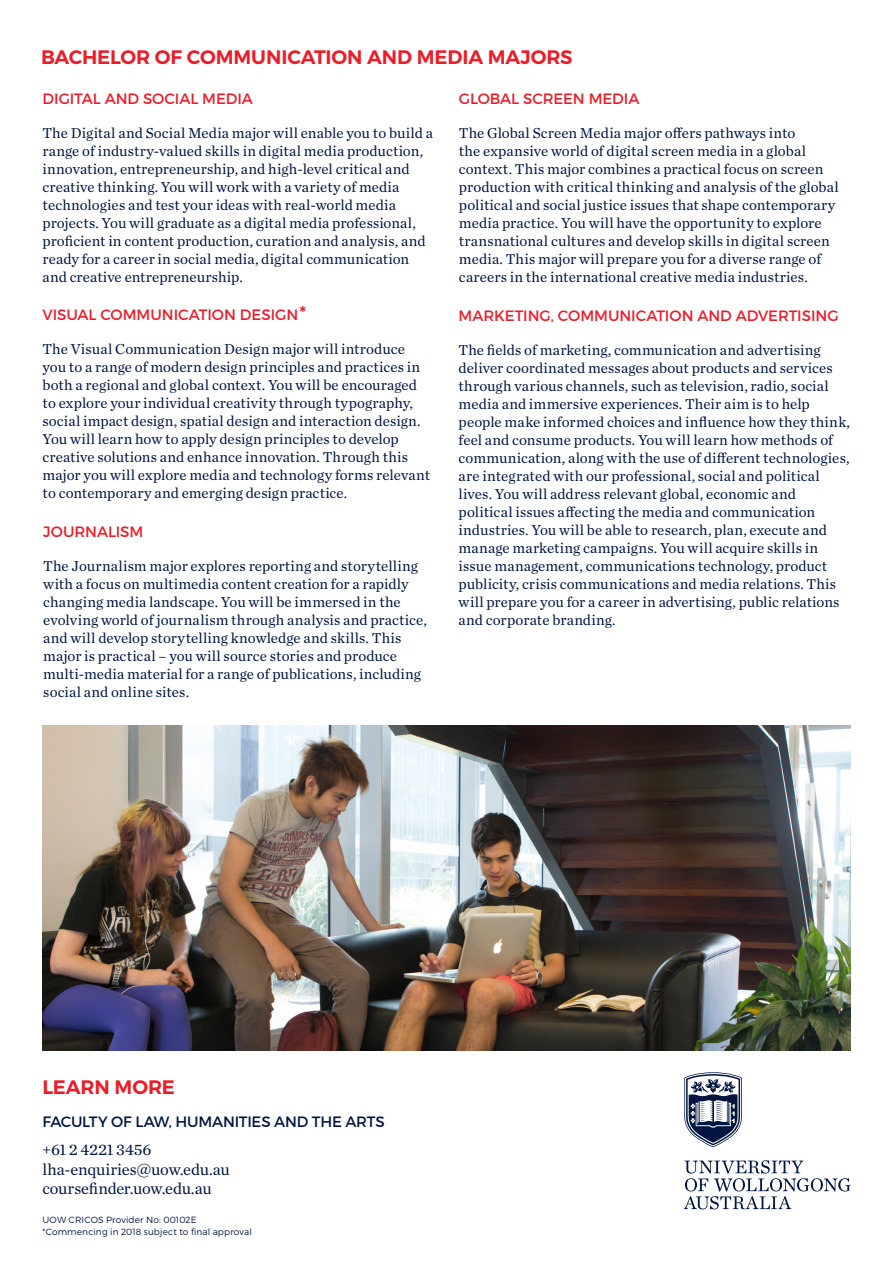
<style>
.page{position:relative;width:893px;height:1263px;background:#fff}
.page>*{position:absolute;margin:0;border:0;box-sizing:border-box;transform-origin:0 0}
.t1{font:600 19.5px "Montserrat";letter-spacing:-.005em;color:#ed1c29}
.t2{font:19.5px "Montserrat";color:#ed1c29}
.t3{font:16.5px/19.8px "Chronicle Text G1";letter-spacing:-.015em;color:#001641}
.t4{font:15px/18px "Chronicle Text G1";letter-spacing:.005em;color:#001641}
.t5{font:15px "Montserrat";letter-spacing:-.005em;color:#ed1c29}
.t6{font:15px "Montserrat";letter-spacing:-.015em;color:#001641}
.t7{font:300 9px/12.9px "Montserrat";letter-spacing:.015em;color:#001641}
</style>
<div class="page">
<svg style="left:684px;top:1160px;width:166px;height:49px"></svg>
<svg style="left:684px;top:1072px;width:58px;height:75px"></svg>
<img style="left:43px;top:726px;width:807px;height:325px">
<h1 class="t1" style="left:41px;top:45px;width:533px">BACHELOR OF COMMUNICATION AND MEDIA MAJORS</h1>
<p class="t5" style="left:43px;top:89px;width:212px">DIGITAL AND SOCIAL MEDIA</p>
<p class="t4" style="left:43px;top:123px;width:392px">The Digital and Social Media major will enable you to build a range of industry-valued skills in digital media production, innovation, entrepreneurship, and high-level critical and creative thinking. You will work with a variety of media technologies and test your ideas with real-world media projects. You will graduate as a digital media professional, proficient in content production, curation and analysis, and ready for a career in social media, digital communication and creative entrepreneurship.</p>
<p class="t5" style="left:43px;top:306px;width:257px">VISUAL COMMUNICATION DESIGN</p>
<p class="t4" style="left:43px;top:339px;width:389px">The Visual Communication Design major will introduce you to a range of modern design principles and practices in both a regional and global context. You will be encouraged to explore your individual creativity through typography, social impact design, spatial design and interaction design.<br>You will learn how to apply design principles to develop creative solutions and enhance innovation. Through this major you will explore media and technology forms relevant to contemporary and emerging design practice.</p>
<h1 class="t2" style="left:299px;top:302px;width:8px">*</h1>
<p class="t5" style="left:43px;top:523px;width:102px">JOURNALISM</p>
<p class="t4" style="left:43px;top:556px;width:385px">The Journalism major explores reporting and storytelling with a focus on multimedia content creation for a rapidly changing media landscape. You will be immersed in the evolving world of journalism through analysis and practice, and will develop storytelling knowledge and skills. This major is practical – you will source stories and produce multi-media material for a range of publications, including social and online sites.</p>
<p class="t5" style="left:459px;top:89px;width:182px">GLOBAL SCREEN MEDIA</p>
<p class="t4" style="left:459px;top:123px;width:381px">The Global Screen Media major offers pathways into<br>the expansive world of digital screen media in a global context. This major combines a practical focus on screen production with critical thinking and analysis of the global political and social justice issues that shape contemporary media practice. You will have the opportunity to explore transnational cultures and develop skills in digital screen media. This major will prepare you for a diverse range of careers in the international creative media industries.</p>
<p class="t5" style="left:459px;top:307px;width:382px">MARKETING, COMMUNICATION AND ADVERTISING</p>
<p class="t4" style="left:459px;top:340px;width:393px">The fields of marketing, communication and advertising deliver coordinated messages about products and services through various channels, such as television, radio, social media and immersive experiences. Their aim is to help people make informed choices and influence how they think, feel and consume products. You will learn how methods of communication, along with the use of different technologies, are integrated with our professional, social and political lives. You will address relevant global, economic and political issues affecting the media and communication industries. You will be able to research, plan, execute and manage marketing campaigns. You will acquire skills in issue management, communications technology, product publicity, crisis communications and media relations. This will prepare you for a career in advertising, public relations and corporate branding.</p>
<h1 class="t1" style="left:43px;top:1075px;width:134px">LEARN MORE</h1>
<p class="t6" style="left:43px;top:1112px;width:344px">FACULTY OF LAW, HUMANITIES AND THE ARTS</p>
<p class="t3" style="left:43px;top:1138px;width:189px">+61 2 4221 3456 lha-enquiries@uow.edu.au coursefinder.uow.edu.au</p>
<p class="t7" style="left:43px;top:1213px;width:211px">UOW CRICOS Provider No: 00102E *Commencing in 2018 subject to final approval</p>
</div>
